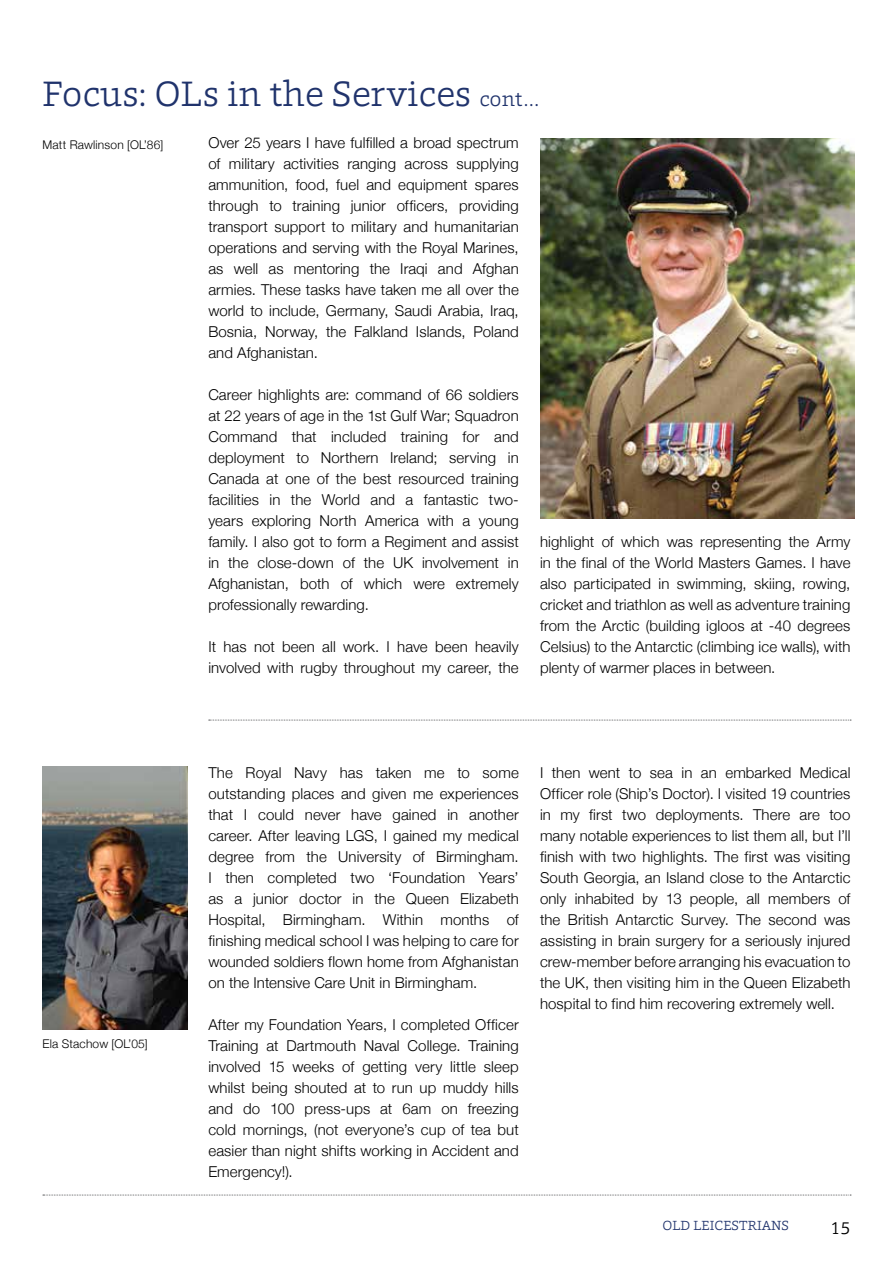
<style>
.page{position:relative;width:893px;height:1263px;background:#fff}
.page>*{position:absolute;margin:0;border:0;box-sizing:border-box;transform-origin:0 0}
.t1{font:300 36px "Foro";color:#20336c}
.t2{font:300 18px "Foro";color:#000}
.t3{font:300 15px/21px "Helvetica Neue";letter-spacing:.005em;color:#000;text-align:justify}
.t4{font:300 13.5px "Foro";color:#20336c}
.t5{font:300 12px "Helvetica Neue";letter-spacing:.015em;color:#000}
.s1{font-size:21px}
</style>
<div class="page">
<svg style="left:43px;top:1195px;width:808px;height:1px"></svg>
<img style="left:540px;top:138px;width:315px;height:380px">
<svg style="left:209px;top:720px;width:642px;height:1px"></svg>
<img style="left:43px;top:766px;width:144px;height:264px">
<h1 class="t1" style="left:43px;top:70px;width:498px">Focus: OLs in the Services <span class="s1">cont…</span></h1>
<p class="t5" style="left:43px;top:135px;width:122px">Matt Rawlinson [OL’86]</p>
<p class="t3" style="left:208px;top:131px;width:312px">Over 25 years I have fulfilled a broad spectrum of military activities ranging across supplying ammunition, food, fuel and equipment spares through to training junior officers, providing transport support to military and humanitarian operations and serving with the Royal Marines, as well as mentoring the Iraqi and Afghan armies. These tasks have taken me all over the world to include, Germany, Saudi Arabia, Iraq, Bosnia, Norway, the Falkland Islands, Poland and Afghanistan.</p>
<p class="t3" style="left:208px;top:383px;width:312px">Career highlights are: command of 66 soldiers at 22 years of age in the 1st Gulf War; Squadron Command that included training for and deployment to Northern Ireland; serving in Canada at one of the best resourced training facilities in the World and a fantastic two&shy;years exploring North America with a young family. I also got to form a Regiment and assist in the close-down of the UK involvement in Afghanistan, both of which were extremely professionally rewarding.</p>
<p class="t3" style="left:208px;top:635px;width:312px">It has not been all work. I have been heavily involved with rugby throughout my career, the</p>
<p class="t3" style="left:540px;top:530px;width:312px">highlight of which was representing the Army in the final of the World Masters Games. I have also participated in swimming, skiing, rowing, cricket and triathlon as well as adventure training from the Arctic (building igloos at -40 degrees Celsius) to the Antarctic (climbing ice walls), with plenty of warmer places in between.</p>
<p class="t5" style="left:43px;top:1034px;width:107px">Ela Stachow [OL’05]</p>
<p class="t3" style="left:208px;top:761px;width:312px">The Royal Navy has taken me to some outstanding places and given me experiences that I could never have gained in another career. After leaving LGS, I gained my medical degree from the University of Birmingham.<br>I then completed two ‘Foundation Years’ as a junior doctor in the Queen Elizabeth Hospital, Birmingham. Within months of finishing medical school I was helping to care for wounded soldiers flown home from Afghanistan on the Intensive Care Unit in Birmingham.</p>
<p class="t3" style="left:208px;top:1013px;width:312px">After my Foundation Years, I completed Officer Training at Dartmouth Naval College. Training involved 15 weeks of getting very little sleep whilst being shouted at to run up muddy hills and do 100 press-ups at 6am on freezing cold mornings, (not everyone’s cup of tea but easier than night shifts working in Accident and Emergency!).</p>
<p class="t3" style="left:540px;top:761px;width:312px">I then went to sea in an embarked Medical Officer role (Ship’s Doctor). I visited 19 countries in my first two deployments. There are too many notable experiences to list them all, but I’ll finish with two highlights. The first was visiting South Georgia, an Island close to the Antarctic only inhabited by 13 people, all members of the British Antarctic Survey. The second was assisting in brain surgery for a seriously injured crew-member before arranging his evacuation to the UK, then visiting him in the Queen Elizabeth hospital to find him recovering extremely well.</p>
<p class="t4" style="left:662px;top:1217px;width:128px">OLD LEICESTRIANS</p>
<p class="t2" style="left:831px;top:1216px;width:21px">15</p>
</div>
